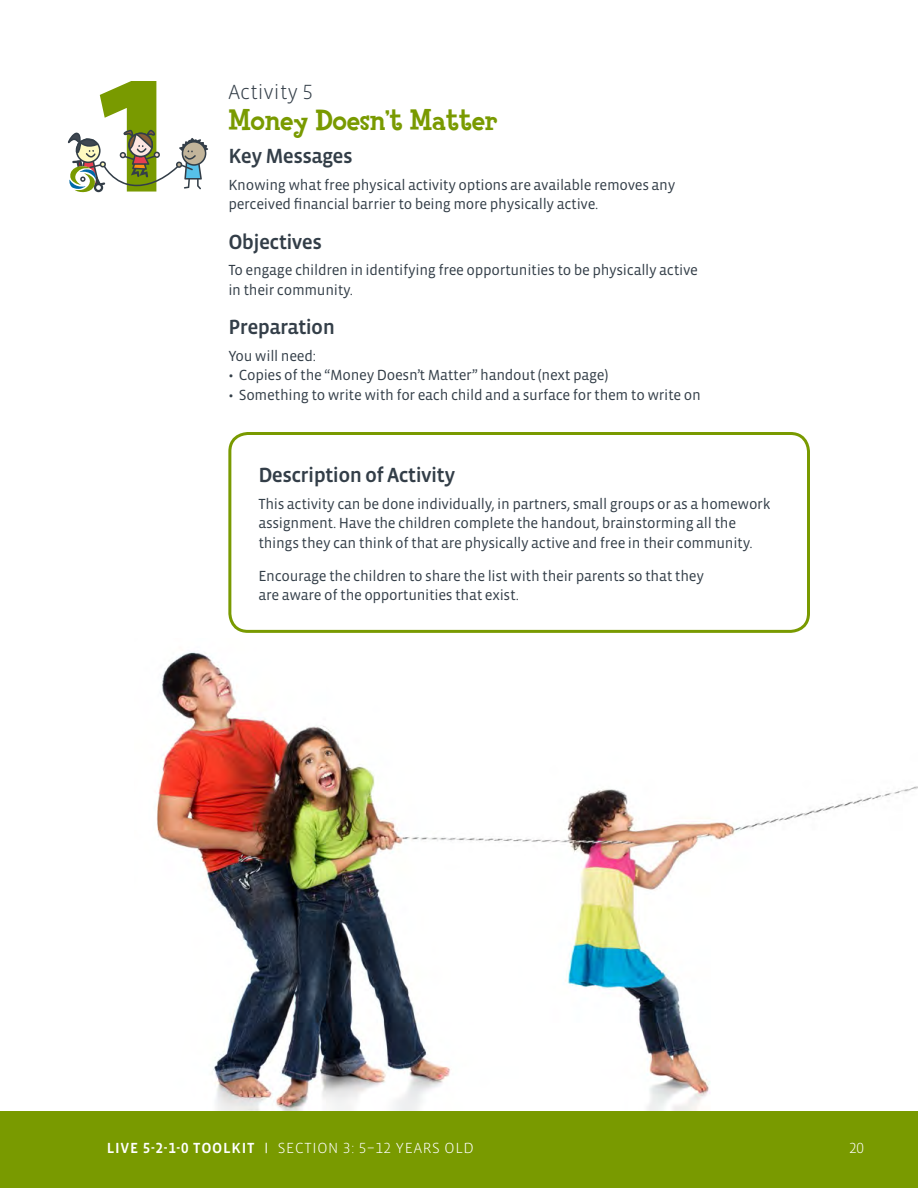
<style>
.page{position:relative;width:918px;height:1188px;background:#fff}
.page>*{position:absolute;margin:0;border:0;box-sizing:border-box;transform-origin:0 0}
.t1{font:800 30px "Fink";letter-spacing:-.01em;color:#799a00}
.t2{font:500 21px "Vista Sans OT";letter-spacing:-.03em;color:#333e48}
.t3{font:300 21px "Vista Sans OT";color:#333e48}
.t4{font:15px/19.5px "Vista Sans OT";letter-spacing:-.02em;color:#333e48}
.t5{font:500 15px "Vista Sans OT";letter-spacing:.05em;color:#fff}
.t6{font:300 15px "Vista Sans OT";color:#fff}
.s1{font-size:12px}
.s2{font-weight:300}
</style>
<div class="page">
<img style="left:157px;top:652px;width:761px;height:459px">
<div style="left:228px;top:432px;width:582px;height:201px;border:3px solid #799a00;border-radius:18px"></div>
<svg style="left:68px;top:81px;width:140px;height:111px"></svg>
<div style="left:0;top:1111px;width:918px;height:77px;background:#799a00"></div>
<h2 class="t3" style="left:228px;top:81px;width:86px">ACTIVITY 5</h2>
<h1 class="t1" style="left:228px;top:104px;width:271px">Money Doesn’t Matter</h1>
<h2 class="t2" style="left:228px;top:145px;width:126px">Key Messages</h2>
<p class="t4" style="left:228px;top:175px;width:448px">Knowing what free physical activity options are available removes any perceived financial barrier to being more physically active.</p>
<h2 class="t2" style="left:228px;top:231px;width:95px">Objectives</h2>
<p class="t4" style="left:228px;top:261px;width:471px">To engage children in identifying free opportunities to be physically active in their community.</p>
<h2 class="t2" style="left:228px;top:316px;width:108px">Preparation</h2>
<p class="t4" style="left:228px;top:346px;width:89px">You will need:</p>
<p class="t4" style="left:228px;top:366px;width:381px">• Copies of the “Money Doesn’t Matter” handout (next page)</p>
<p class="t4" style="left:228px;top:385px;width:474px">• Something to write with for each child and a surface for them to write on</p>
<h2 class="t2" style="left:258px;top:465px;width:198px">Description of Activity</h2>
<p class="t4" style="left:258px;top:494px;width:514px">This activity can be done individually, in partners, small groups or as a homework assignment. Have the children complete the handout, brainstorming all the things they can think of that are physically active and free in their community.</p>
<p class="t4" style="left:258px;top:566px;width:447px">Encourage the children to share the list with their parents so that they are aware of the opportunities that exist.</p>
<p class="t5" style="left:107px;top:1141px;width:307px">LIVE 5-2-1-0 TOOLKIT <span class="s1">|</span> <span class="s2">SECTION 3: 5–12 YEARS</span></p>
<p class="t6" style="left:445px;top:1141px;width:20px">OLD</p>
<p class="t6" style="left:849px;top:1141px;width:16px">20</p>
</div>
